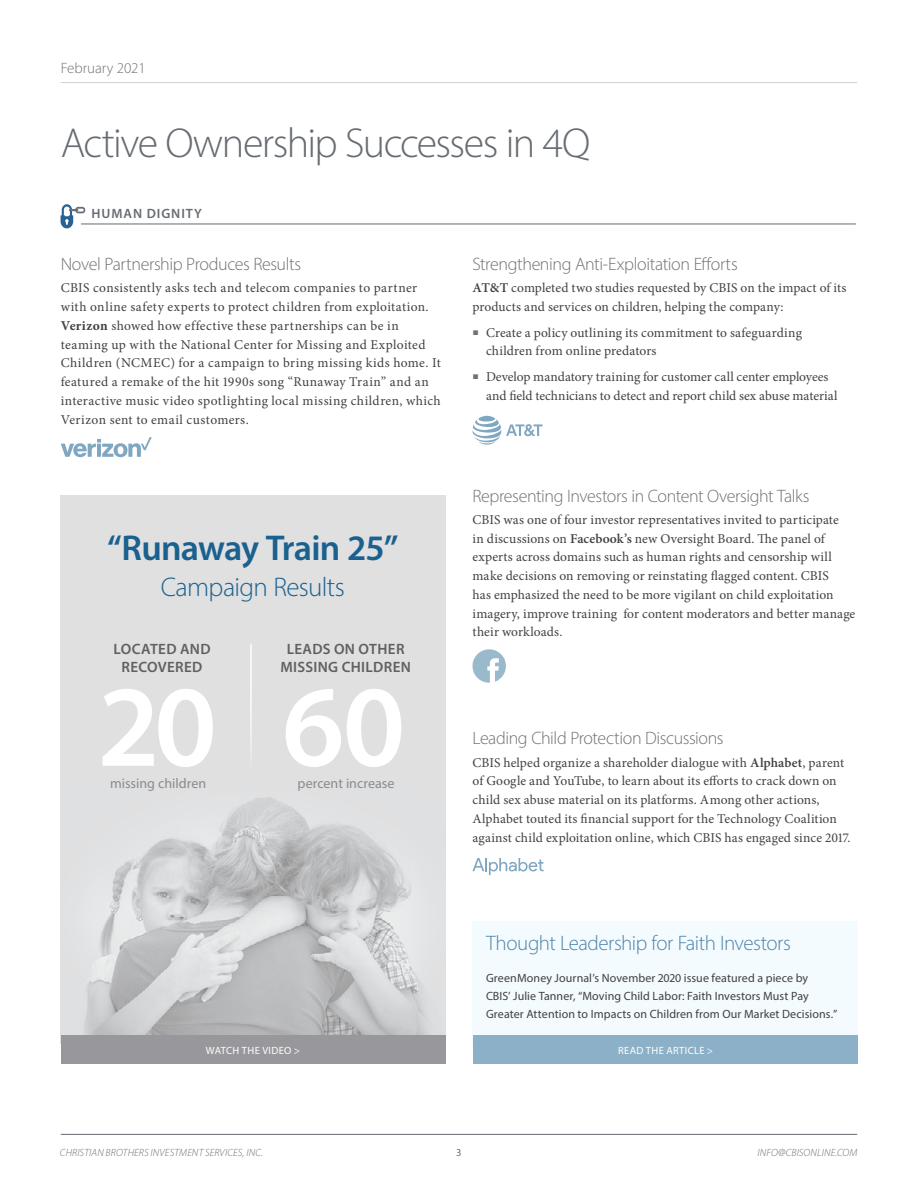
<style>
.page{position:relative;width:918px;height:1188px;background:#fff}
.page>*{position:absolute;margin:0;border:0;box-sizing:border-box;transform-origin:0 0}
.t1{font:600 116.55px "Myriad Pro";color:#fff}
.t2{font:300 42px "Myriad Pro";letter-spacing:-.04em;color:#676c73}
.t3{font:600 36px "Myriad Pro";letter-spacing:-.02em;color:#1a618f}
.t4{font:300 27px "Myriad Pro";letter-spacing:-.025em;color:#1a618f}
.t5{font:300 21px "Myriad Pro";letter-spacing:-.025em;color:#4d84a8}
.t6{font:300 18px "Myriad Pro";letter-spacing:-.025em;color:#717073}
.t7{font:600 15px/18px "Myriad Pro";letter-spacing:.025em;color:#5f6062;text-align:center}
.t8{font:300 15px "Myriad Pro";color:#717073}
.t9{font:14.1px "Myriad Pro";color:#8b8a8e}
.t10{font:13.5px/18.8px "Minion Pro";letter-spacing:.015em;color:#414042}
.t11{font:13.5px/18.8px "Minion Pro";letter-spacing:-.01em;color:#414042}
.t12{font:600 13.5px "Myriad Pro";letter-spacing:.07em;color:#676c73}
.t13{font:12px/18px "Myriad Pro";letter-spacing:.005em;color:#414042}
.t14{font:italic 300 10.5px "Myriad Pro";letter-spacing:.015em;color:#676c73}
.t15{font:10.5px "Myriad Pro";letter-spacing:.035em;color:#fff}
.t16{font:10.5px "Myriad Pro";color:#676c73}
.s1{font-weight:700}
.s2{font-weight:600}
.s3{color:#717073}
</style>
<div class="page">
<hr style="left:61px;top:1134px;width:796px;height:1px;background:#676c73">
<hr style="left:61px;top:82px;width:796px;height:1px;background:#d1d3d4">
<svg style="left:61px;top:437px;width:91px;height:20px"></svg>
<svg style="left:61px;top:204px;width:24px;height:24px"></svg>
<svg style="left:472px;top:416px;width:71px;height:29px"></svg>
<svg style="left:472px;top:649px;width:34px;height:34px"></svg>
<svg style="left:473px;top:858px;width:71px;height:17px"></svg>
<hr style="left:81px;top:224px;width:775px;height:1px;background:#676c73">
<div style="left:472px;top:921px;width:386px;height:127px;background:#f4fbfe"></div>
<div style="left:473px;top:1035px;width:385px;height:29px;background:#8cb0c7"></div>
<img style="left:61px;top:496px;width:385px;height:539px">
<div style="left:61px;top:1035px;width:385px;height:29px;background:#98979b"></div>
<hr style="left:250px;top:644px;width:2px;height:126px;background:#fff">
<p class="t8" style="left:61px;top:59px;width:87px">February 2021</p>
<h2 class="t2" style="left:61px;top:117px;width:531px">Active Ownership Successes in 4Q</h2>
<p class="t12" style="left:92px;top:205px;width:112px">HUMAN DIGNITY</p>
<h3 class="t6" style="left:61px;top:253px;width:242px">Novel Partnership Produces Results</h3>
<p class="t10" style="left:61px;top:279px;width:382px">CBIS consistently asks tech and telecom companies to partner with online safety experts to protect children from exploitation.<br><span class="s1">Verizon</span> showed how effective these partnerships can be in teaming up with the National Center for Missing and Exploited Children (NCMEC) for a campaign to bring missing kids home. It featured a remake of the hit 1990s song “Runaway Train” and an interactive music video spotlighting local missing children, which Verizon sent to email customers.</p>
<h3 class="t3" style="left:107px;top:525px;width:293px">“Runaway Train 25”</h3>
<h3 class="t4" style="left:161px;top:571px;width:186px">Campaign Results</h3>
<p class="t7" style="left:113px;top:639px;width:99px">LOCATED AND<br>RECOVERED</p>
<p class="t7" style="left:280px;top:640px;width:132px">LEADS ON OTHER<br>MISSING CHILDREN</p>
<h1 class="t1" style="left:102px;top:652px;width:116px">20</h1>
<h1 class="t1" style="left:282px;top:652px;width:125px">60</h1>
<p class="t9" style="left:110px;top:775px;width:98px">missing children</p>
<p class="t9" style="left:298px;top:775px;width:99px">percent increase</p>
<h3 class="t6" style="left:472px;top:253px;width:267px">Strengthening Anti-Exploitation Efforts</h3>
<p class="t10" style="left:472px;top:279px;width:376px"><span class="s2">AT&amp;T</span> completed two studies requested by CBIS on the impact of its products and services on children, helping the company:</p>
<p class="t10" style="left:486px;top:323px;width:318px;text-indent:-13px"><span class="s3">■</span> Create a policy outlining its commitment to safeguarding children from online predators</p>
<p class="t11" style="left:486px;top:367px;width:353px;text-indent:-13px"><span class="s3">■</span> Develop mandatory training for customer call center employees and field technicians to detect and report child sex abuse material</p>
<h3 class="t6" style="left:472px;top:485px;width:339px">Representing Investors in Content Oversight Talks</h3>
<p class="t10" style="left:472px;top:510px;width:384px">CBIS was one of four investor representatives invited to participate<br>in discussions on <span class="s2">Facebook’s</span> new Oversight Board. The panel of experts across domains such as human rights and censorship will make decisions on removing or reinstating flagged content. CBIS<br>has emphasized the need to be more vigilant on child exploitation imagery, improve training for content moderators and better manage their workloads.</p>
<h3 class="t6" style="left:472px;top:727px;width:253px">Leading Child Protection Discussions</h3>
<p class="t10" style="left:472px;top:753px;width:380px">CBIS helped organize a shareholder dialogue with <span class="s2">Alphabet</span>, parent of Google and YouTube, to learn about its efforts to crack down on child sex abuse material on its platforms. Among other actions, Alphabet touted its financial support for the Technology Coalition against child exploitation online, which CBIS has engaged since 2017.</p>
<p class="t15" style="left:206px;top:1044px;width:96px">WATCH THE VIDEO &gt;</p>
<h3 class="t5" style="left:486px;top:931px;width:306px">Thought Leadership for Faith Investors</h3>
<p class="t13" style="left:486px;top:969px;width:353px">GreenMoney Journal’s November 2020 issue featured a piece by<br>CBIS’ Julie Tanner, “Moving Child Labor: Faith Investors Must Pay<br>Greater Attention to Impacts on Children from Our Market Decisions.”</p>
<p class="t15" style="left:618px;top:1044px;width:96px">READ THE ARTICLE &gt;</p>
<p class="t14" style="left:60px;top:1146px;width:205px">CHRISTIAN BROTHERS INVESTMENT SERVICES, INC.</p>
<p class="t16" style="left:456px;top:1146px;width:7px">3</p>
<p class="t14" style="left:758px;top:1146px;width:102px">INFO@CBISONLINE.COM</p>
</div>
